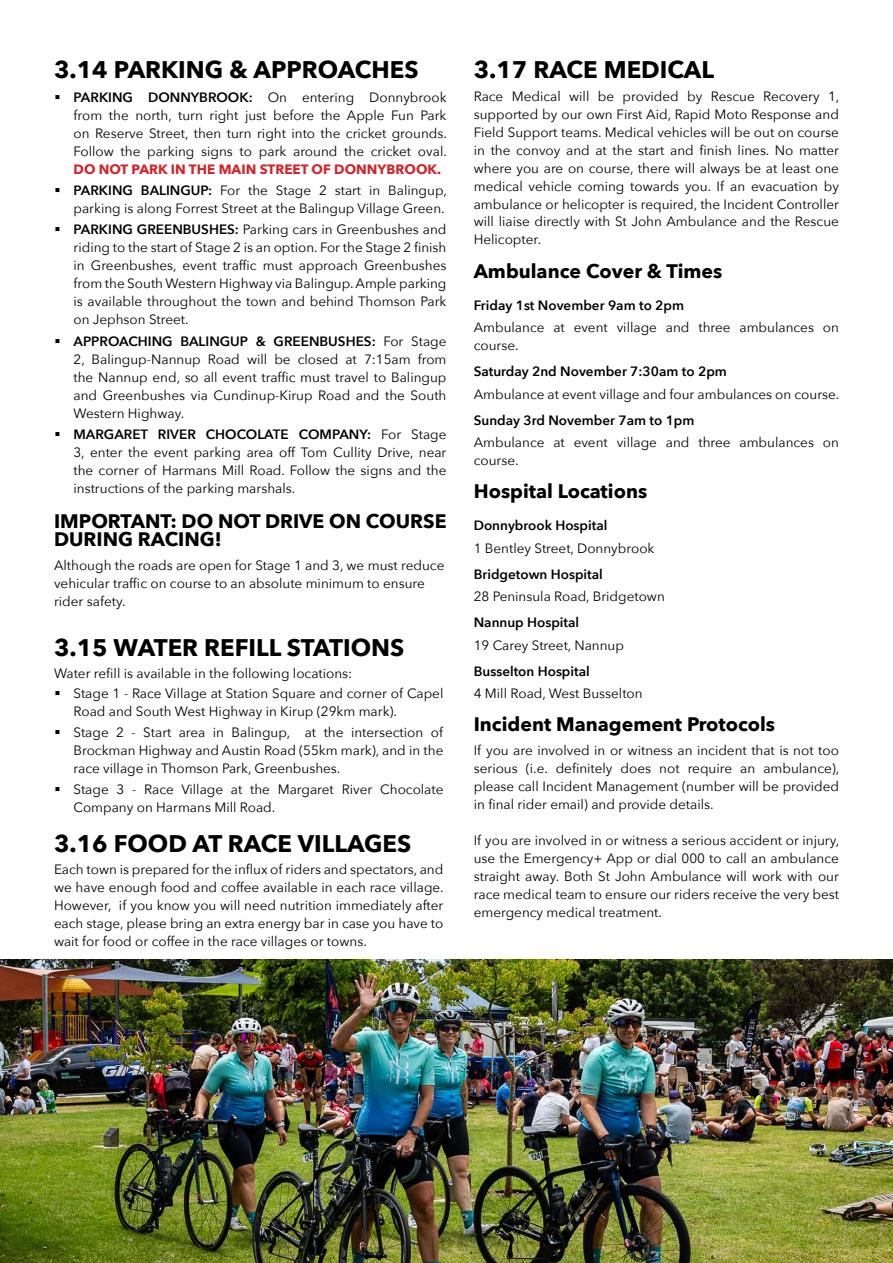
<style>
.page{position:relative;width:893px;height:1263px;background:#fff}
.page>*{position:absolute;margin:0;border:0;box-sizing:border-box;transform-origin:0 0}
.t1{font:700 24px "Avenir Next";color:#000}
.t2{font:700 19.5px/18px "Avenir Next";color:#000}
.t3{font:13.5px/18px "Avenir Next";color:#000;text-align:justify}
.t4{font:600 13.5px "Avenir Next";color:#000}
.t5{font:700 13.5px/21.1px "Avenir Next";color:#d2232a}
.s1{font-weight:600}
.s2{font-weight:600;color:#000}
.s3{font-weight:400;color:#000}
</style>
<div class="page">
<img style="left:0;top:960px;width:893px;height:303px">
<h1 class="t1" style="left:54px;top:49px;width:366px">3.14 PARKING &amp; APPROACHES</h1>
<p class="t3" style="left:74px;top:88px;width:375px"><span class="s1">PARKING DONNYBROOK:</span> On entering Donnybrook from the north, turn right just before the Apple Fun Park on Reserve Street, then turn right into the cricket grounds.<br>Follow the parking signs to park around the cricket oval.</p>
<p class="t5" style="left:74px;top:158px;width:375px">DO NOT PARK IN THE MAIN STREET OF DONNYBROOK.<br><span class="s2">PARKING BALINGUP:</span> <span class="s3">For the Stage 2 start in Balingup,</span></p>
<p class="t3" style="left:74px;top:197px;width:374px;line-height:21.1px">parking is along Forrest Street at the Balingup Village Green.<br><span class="s1">PARKING GREENBUSHES:</span> Parking cars in Greenbushes and</p>
<p class="t3" style="left:74px;top:238px;width:374px">riding to the start of Stage 2 is an option. For the Stage 2 finish in Greenbushes, event traffic must approach Greenbushes from the South Western Highway via Balingup. Ample parking is available throughout the town and behind Thomson Park on Jephson Street.</p>
<p class="t3" style="left:74px;top:331px;width:374px"><span class="s1">APPROACHING BALINGUP &amp; GREENBUSHES:</span> For Stage 2, Balingup-Nannup Road will be closed at 7:15am from the Nannup end, so all event traffic must travel to Balingup and Greenbushes via Cundinup-Kirup Road and the South Western Highway.</p>
<p class="t3" style="left:73px;top:424px;width:374px"><span class="s1">MARGARET RIVER CHOCOLATE COMPANY:</span> For Stage 3, enter the event parking area off Tom Cullity Drive, near the corner of Harmans Mill Road. Follow the signs and the instructions of the parking marshals.</p>
<h2 class="t2" style="left:54px;top:511px;width:394px">IMPORTANT: DO NOT DRIVE ON COURSE<br>DURING RACING!</h2>
<p class="t3" style="left:54px;top:555px;width:392px;text-align:left">Although the roads are open for Stage 1 and 3, we must reduce vehicular traffic on course to an absolute minimum to ensure rider safety.</p>
<h1 class="t1" style="left:54px;top:626px;width:352px">3.15 WATER REFILL STATIONS</h1>
<p class="t3" style="left:73px;top:663px;width:371px;line-height:19.5px;text-indent:-19px">Water refill is available in the following locations:<br>Stage 1 - Race Village at Station Square and corner of Capel</p>
<p class="t3" style="left:73px;top:700px;width:371px;line-height:21.1px">Road and South West Highway in Kirup (29km mark).<br>Stage 2 - Start area in Balingup, at the intersection of</p>
<p class="t3" style="left:73px;top:740px;width:371px">Brockman Highway and Austin Road (55km mark), and in the race village in Thomson Park, Greenbushes.</p>
<p class="t3" style="left:73px;top:780px;width:371px">Stage 3 - Race Village at the Margaret River Chocolate<br>Company on Harmans Mill Road.</p>
<h1 class="t1" style="left:54px;top:822px;width:359px">3.16 FOOD AT RACE VILLAGES</h1>
<p class="t3" style="left:54px;top:860px;width:391px">Each town is prepared for the influx of riders and spectators, and we have enough food and coffee available in each race village.<br>However, if you know you will need nutrition immediately after each stage, please bring an extra energy bar in case you have to wait for food or coffee in the race villages or towns.</p>
<h1 class="t1" style="left:474px;top:49px;width:242px">3.17 RACE MEDICAL</h1>
<p class="t3" style="left:474px;top:86px;width:367px">Race Medical will be provided by Rescue Recovery 1, supported by our own First Aid, Rapid Moto Response and Field Support teams. Medical vehicles will be out on course in the convoy and at the start and finish lines. No matter where you are on course, there will always be at least one medical vehicle coming towards you. If an evacuation by ambulance or helicopter is required, the Incident Controller will liaise directly with St John Ambulance and the Rescue Helicopter.</p>
<h2 class="t2" style="left:474px;top:261px;width:250px">Ambulance Cover &amp; Times</h2>
<p class="t4" style="left:474px;top:293px;width:212px">Friday 1st November 9am to 2pm</p>
<p class="t3" style="left:474px;top:318px;width:367px">Ambulance at event village and three ambulances on course.</p>
<p class="t4" style="left:474px;top:360px;width:255px">Saturday 2nd November 7:30am to 2pm</p>
<p class="t3" style="left:474px;top:384px;width:367px">Ambulance at event village and four ambulances on course.</p>
<p class="t4" style="left:474px;top:408px;width:222px">Sunday 3rd November 7am to 1pm</p>
<p class="t3" style="left:474px;top:433px;width:367px">Ambulance at event village and three ambulances on course.</p>
<h2 class="t2" style="left:474px;top:482px;width:175px">Hospital Locations</h2>
<p class="t4" style="left:474px;top:514px;width:135px">Donnybrook Hospital</p>
<p class="t3" style="left:474px;top:538px;width:182px">1 Bentley Street, Donnybrook</p>
<p class="t4" style="left:474px;top:563px;width:131px">Bridgetown Hospital</p>
<p class="t3" style="left:474px;top:587px;width:193px">28 Peninsula Road, Bridgetown</p>
<p class="t4" style="left:474px;top:611px;width:107px">Nannup Hospital</p>
<p class="t3" style="left:474px;top:635px;width:152px">19 Carey Street, Nannup</p>
<p class="t4" style="left:474px;top:660px;width:118px">Busselton Hospital</p>
<p class="t3" style="left:474px;top:684px;width:170px">4 Mill Road, West Busselton</p>
<h2 class="t2" style="left:474px;top:715px;width:303px">Incident Management Protocols</h2>
<p class="t3" style="left:474px;top:741px;width:367px">If you are involved in or witness an incident that is not too serious (i.e. definitely does not require an ambulance), please call Incident Management (number will be provided in final rider email) and provide details.</p>
<p class="t3" style="left:474px;top:831px;width:367px">If you are involved in or witness a serious accident or injury, use the Emergency+ App or dial 000 to call an ambulance straight away. Both St John Ambulance will work with our race medical team to ensure our riders receive the very best emergency medical treatment.</p>
</div>
